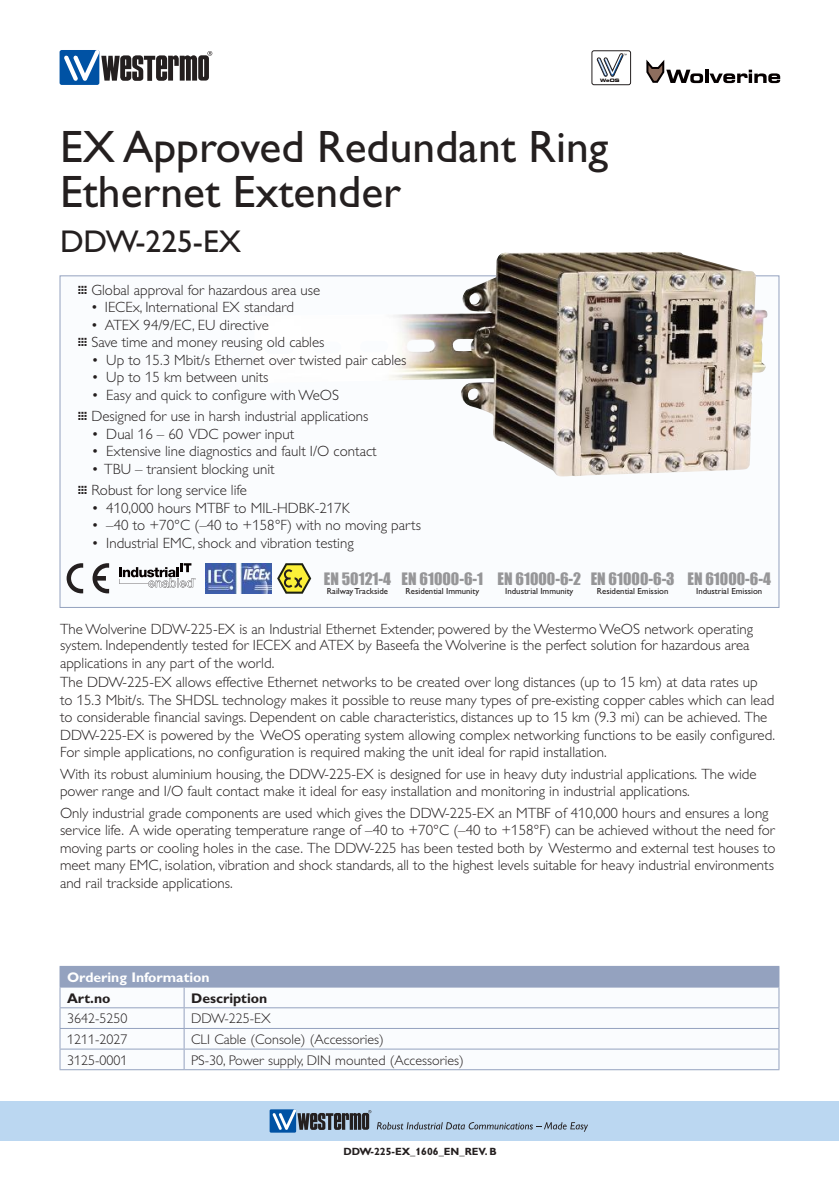
<style>
.page{position:relative;width:839px;height:1186px;background:#fff}
.page>*{position:absolute;margin:0;border:0;box-sizing:border-box;transform-origin:0 0}
.t1{font:45.5px/45.5px "Gill Alt One Mod";color:#241f1f}
.t2{font:31.5px "Gill Alt One Mod";color:#241f1f}
.t3{font:15.75px "Impact";color:#969698}
.t4{font:300 14.88px/17.5px "Gill Alt One Mod";color:#241f1f}
.t5{font:300 14px "Gill Alt One Mod";color:#241f1f}
.t6{font:700 14px "Gill Alt One Mod";color:#fff}
.t7{font:700 14px "Gill Alt One Mod";color:#241f1f}
.t8{font:700 10.5px "Gill Alt One Mod";color:#241f1f}
.t9{font:8.75px "Gill Alt One Mod";color:#241f1f}
.t10{font:700 expanded 4.55px "Square 721 BT";color:#060000}
.s1{font-weight:400}
</style>
<div class="page">
<div style="left:0;top:1101px;width:838px;height:40px;background:#bbd7f1"></div>
<div style="left:269px;top:1109px;width:27px;height:23px;background:#0052a4"></div>
<svg style="left:272px;top:1109px;width:99px;height:21px"></svg>
<svg style="left:377px;top:1122px;width:211px;height:9px"></svg>
<div style="left:60px;top:50px;width:39px;height:35px;background:#0052a4;border-radius:2px"></div>
<svg style="left:64px;top:50px;width:148px;height:31px"></svg>
<div style="left:60px;top:275px;width:719px;height:333px;background:#fafcfe;border:1px solid #94a2bf"></div>
<div style="left:60px;top:966px;width:718px;height:21px;background:#94a2bf"></div>
<svg style="left:61px;top:987px;width:717px;height:82px"></svg>
<hr style="left:184px;top:966px;width:595px;height:1px;background:#94a2bf">
<hr style="left:60px;top:1007px;width:124px;height:1px;background:#94a2bf">
<hr style="left:184px;top:1007px;width:595px;height:1px;background:#94a2bf">
<hr style="left:60px;top:1028px;width:124px;height:1px;background:#94a2bf">
<hr style="left:184px;top:1028px;width:595px;height:1px;background:#94a2bf">
<hr style="left:60px;top:1048px;width:124px;height:1px;background:#94a2bf">
<svg style="left:60px;top:987px;width:1px;height:82px"></svg>
<hr style="left:184px;top:1048px;width:595px;height:1px;background:#94a2bf">
<svg style="left:184px;top:987px;width:1px;height:82px"></svg>
<svg style="left:778px;top:967px;width:1px;height:102px"></svg>
<hr style="left:60px;top:1069px;width:124px;height:1px;background:#94a2bf">
<hr style="left:184px;top:1069px;width:595px;height:1px;background:#94a2bf">
<svg style="left:646px;top:60px;width:134px;height:23px"></svg>
<div style="left:591px;top:51px;width:39px;height:34px;border:1px solid #241f1f;border-radius:2px"></div>
<svg style="left:596px;top:53px;width:30px;height:24px"></svg>
<img style="left:254px;top:252px;width:513px;height:224px">
<svg style="left:67px;top:563px;width:16px;height:30px"></svg>
<svg style="left:92px;top:563px;width:17px;height:30px"></svg>
<svg style="left:119px;top:563px;width:77px;height:24px"></svg>
<img style="left:205px;top:563px;width:66px;height:30px">
<svg style="left:277px;top:563px;width:34px;height:31px"></svg>
<p class="t10" style="left:600px;top:78px;width:21px">WeOS</p>
<h1 class="t1" style="left:60px;top:124px;width:549px">EX Approved Redundant Ring<br>Ethernet Extender</h1>
<h2 class="t2" style="left:60px;top:224px;width:182px">DDW-225-EX</h2>
<p class="t4" style="left:77px;top:281px;width:244px"><span class="s1">…</span> Global approval for hazardous area use</p>
<p class="t4" style="left:91px;top:298px;width:204px">• IECEx, International EX standard</p>
<p class="t4" style="left:77px;top:316px;width:248px;text-indent:13px">• ATEX 94/9/EC, EU directive<br><span class="s1">…</span> Save time and money reusing old cables</p>
<p class="t4" style="left:91px;top:351px;width:316px">• Up to 15.3 Mbit/s Ethernet over twisted pair cables</p>
<p class="t4" style="left:91px;top:368px;width:178px">• Up to 15 km between units</p>
<p class="t4" style="left:77px;top:384px;width:292px;line-height:21.5px;text-indent:14px">• Easy and quick to configure with WeOS<br><span class="s1">…</span> Designed for use in harsh industrial applications</p>
<p class="t4" style="left:91px;top:425px;width:204px">• Dual 16 – 60 VDC power input</p>
<p class="t4" style="left:91px;top:442px;width:287px">• Extensive line diagnostics and fault I/O contact</p>
<p class="t4" style="left:77px;top:458px;width:199px;line-height:21.5px;text-indent:14px">• TBU – transient blocking unit <span class="s1">…</span> Robust for long service life</p>
<p class="t4" style="left:91px;top:499px;width:259px">• 410,000 hours MTBF to MIL-HDBK-217K</p>
<p class="t4" style="left:91px;top:516px;width:331px">• –40 to +70°C (–40 to +158°F) with no moving parts</p>
<p class="t4" style="left:91px;top:534px;width:264px">• Industrial EMC, shock and vibration testing</p>
<p class="t3" style="left:324px;top:567px;width:69px">EN 50121-4</p>
<p class="t9" style="left:327px;top:586px;width:62px">Railway Trackside</p>
<p class="t3" style="left:401px;top:567px;width:83px">EN 61000-6-1</p>
<p class="t9" style="left:405px;top:586px;width:75px">Residential Immunity</p>
<p class="t3" style="left:497px;top:567px;width:85px">EN 61000-6-2</p>
<p class="t9" style="left:505px;top:586px;width:70px">Industrial Immunity</p>
<p class="t3" style="left:590px;top:567px;width:85px">EN 61000-6-3</p>
<p class="t9" style="left:596px;top:586px;width:73px">Residential Emission</p>
<p class="t3" style="left:687px;top:567px;width:85px">EN 61000-6-4</p>
<p class="t9" style="left:696px;top:586px;width:68px">Industrial Emission</p>
<p class="t4" style="left:60px;top:620px;width:694px">The Wolverine DDW-225-EX is an Industrial Ethernet Extender, powered by the Westermo WeOS network operating system. Independently tested for IECEX and ATEX by Baseefa the Wolverine is the perfect solution for hazardous area applications in any part of the world.</p>
<p class="t4" style="left:60px;top:673px;width:716px">The DDW-225-EX allows effective Ethernet networks to be created over long distances (up to 15 km) at data rates up<br>to 15.3 Mbit/s. The SHDSL technology makes it possible to reuse many types of pre-existing copper cables which can lead to considerable financial savings. Dependent on cable characteristics, distances up to 15 km (9.3 mi) can be achieved. The DDW-225-EX is powered by the WeOS operating system allowing complex networking functions to be easily configured.<br>For simple applications, no configuration is required making the unit ideal for rapid installation.</p>
<p class="t4" style="left:60px;top:765px;width:698px">With its robust aluminium housing, the DDW-225-EX is designed for use in heavy duty industrial applications. The wide power range and I/O fault contact make it ideal for easy installation and monitoring in industrial applications.</p>
<p class="t4" style="left:60px;top:804px;width:717px">Only industrial grade components are used which gives the DDW-225-EX an MTBF of 410,000 hours and ensures a long service life. A wide operating temperature range of –40 to +70°C (–40 to +158°F) can be achieved without the need for moving parts or cooling holes in the case. The DDW-225 has been tested both by Westermo and external test houses to meet many EMC, isolation, vibration and shock standards, all to the highest levels suitable for heavy industrial environments and rail trackside applications.</p>
<p class="t6" style="left:67px;top:969px;width:144px">Ordering Information</p>
<p class="t7" style="left:67px;top:990px;width:45px">Art.no</p>
<p class="t7" style="left:191px;top:990px;width:78px">Description</p>
<p class="t5" style="left:67px;top:1011px;width:62px">3642-5250</p>
<p class="t5" style="left:191px;top:1011px;width:81px">DDW-225-EX</p>
<p class="t5" style="left:67px;top:1031px;width:62px">1211-2027</p>
<p class="t5" style="left:191px;top:1031px;width:194px">CLI Cable (Console) (Accessories)</p>
<p class="t5" style="left:67px;top:1052px;width:62px">3125-0001</p>
<p class="t5" style="left:191px;top:1052px;width:274px">PS-30, Power supply, DIN mounted (Accessories)</p>
<p class="t8" style="left:343px;top:1146px;width:155px">DDW-225-EX_1606_EN_REV. B</p>
</div>
